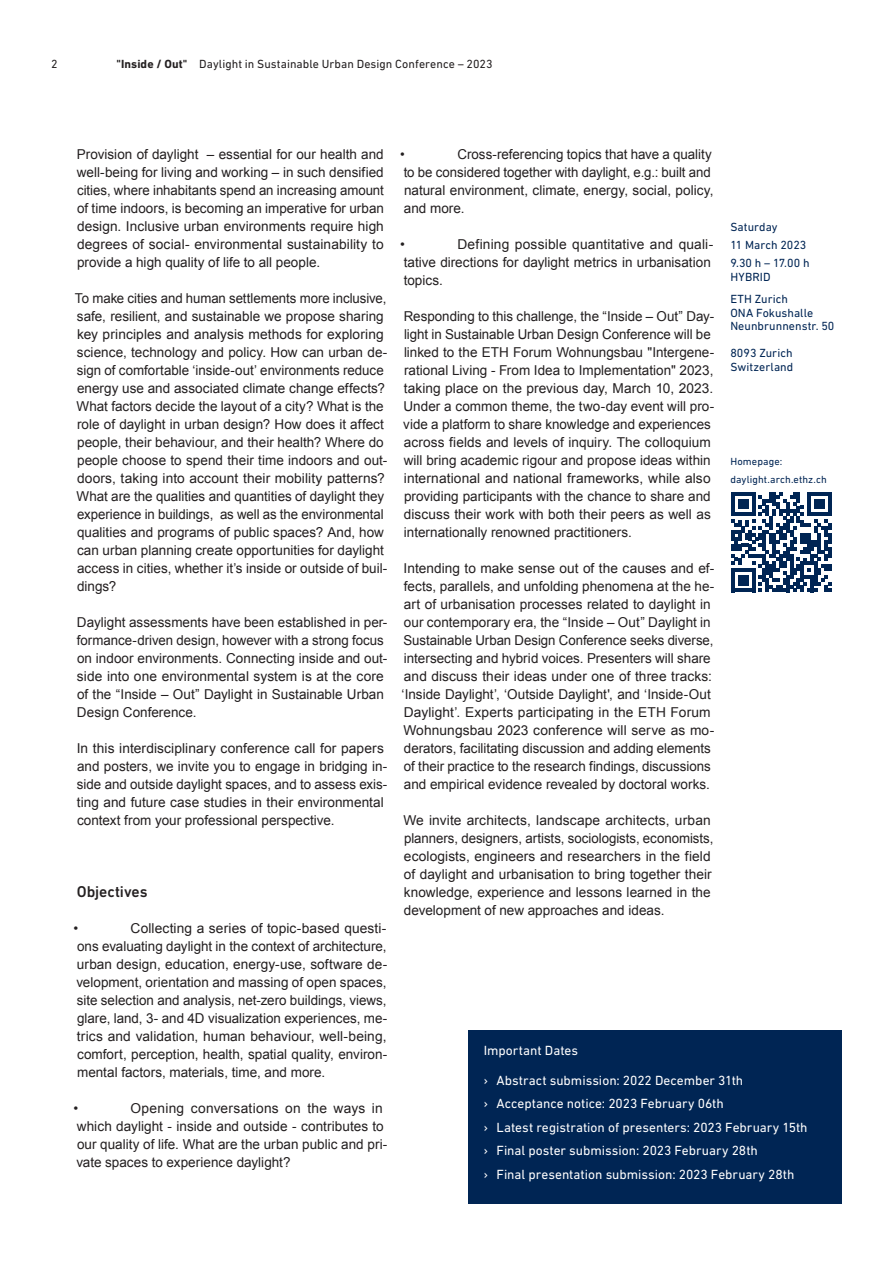
<style>
.page{position:relative;width:893px;height:1263px;background:#fff}
.page>*{position:absolute;margin:0;border:0;box-sizing:border-box;transform-origin:0 0}
.Zwischentitel_A4-M{font:500 15.9px "DIN Next W1 G";color:#231f20}
.Lauftext_Standard__B{font:13.65px/18px "Arial";color:#231f20}
.Infotext_S__DIN_Next{font:13.5px "DIN Next W1 G";color:#fff}
.Infotext_XS__DIN_Nex{font:12px/13.5px "DIN Next W1 G";letter-spacing:.005em;color:#002554}
.Infotext_S__DIN_Next-2{font:12px "DIN Next W1 G";letter-spacing:.005em;color:#231f20}
.Infotext_XS__DIN_Nex-2{font:10.5px "DIN Next W1 G";letter-spacing:.01em;color:#002554}
.s1{font-weight:700}
</style>
<div class="page">
<div style="left:469px;top:1030px;width:373px;height:173px;background:#002554"></div>
<svg style="left:731px;top:492px;width:100px;height:100px"></svg>
<p class="Infotext_S__DIN_Next-2" style="left:51px;top:57px;width:8px">2</p>
<p class="Infotext_S__DIN_Next-2" style="left:116px;top:57px;width:378px"><span class="s1">"Inside / Out"</span> Daylight in Sustainable Urban Design Conference – 2023</p>
<p class="Lauftext_Standard__B" style="left:77px;top:146px;width:309px;text-align:justify">Provision of daylight – essential for our health and well-being for living and working – in such densified cities, where inhabitants spend an increasing amount of time indoors, is becoming an imperative for urban design. Inclusive urban environments require high degrees of social- environmental sustainability to provide a high quality of life to all people.</p>
<p class="Lauftext_Standard__B" style="left:75px;top:290px;width:314px">To make cities and human settlements more inclusive, safe, resilient, and sustainable we propose sharing key principles and analysis methods for exploring science, technology and policy. How can urban de&shy;sign of comfortable ‘inside-out’ environments reduce energy use and associated climate change effects?<br>What factors decide the layout of a city? What is the role of daylight in urban design? How does it affect people, their behaviour, and their health? Where do people choose to spend their time indoors and out&shy;doors, taking into account their mobility patterns?<br>What are the qualities and quantities of daylight they experience in buildings, as well as the environmental qualities and programs of public spaces? And, how can urban planning create opportunities for daylight access in cities, whether it’s inside or outside of buil&shy;dings?</p>
<p class="Lauftext_Standard__B" style="left:77px;top:614px;width:312px">Daylight assessments have been established in per&shy;formance-driven design, however with a strong focus on indoor environments. Connecting inside and out&shy;side into one environmental system is at the core of the “Inside – Out” Daylight in Sustainable Urban Design Conference.</p>
<p class="Lauftext_Standard__B" style="left:77px;top:740px;width:312px">In this interdisciplinary conference call for papers and posters, we invite you to engage in bridging in&shy;side and outside daylight spaces, and to assess exis&shy;ting and future case studies in their environmental context from your professional perspective.</p>
<p class="Zwischentitel_A4-M" style="left:77px;top:883px;width:72px">Objectives</p>
<p class="Lauftext_Standard__B" style="left:73px;top:920px;width:6px">•</p>
<p class="Lauftext_Standard__B" style="left:76px;top:920px;width:313px;text-align:justify;text-indent:54px">Collecting a series of topic-based questi&shy;ons evaluating daylight in the context of architecture, urban design, education, energy-use, software de&shy;velopment, orientation and massing of open spaces, site selection and analysis, net-zero buildings, views, glare, land, 3- and 4D visualization experiences, me&shy;trics and validation, human behaviour, well-being, comfort, perception, health, spatial quality, environ&shy;mental factors, materials, time, and more.</p>
<p class="Lauftext_Standard__B" style="left:73px;top:1100px;width:6px">•</p>
<p class="Lauftext_Standard__B" style="left:76px;top:1100px;width:313px;text-indent:54px">Opening conversations on the ways in which daylight - inside and outside - contributes to our quality of life. What are the urban public and pri&shy;vate spaces to experience daylight?</p>
<p class="Lauftext_Standard__B" style="left:400px;top:146px;width:6px">•</p>
<p class="Lauftext_Standard__B" style="left:404px;top:146px;width:311px;text-indent:54px">Cross-referencing topics that have a quality to be considered together with daylight, e.g.: built and natural environment, climate, energy, social, policy, and more.</p>
<p class="Lauftext_Standard__B" style="left:400px;top:236px;width:6px">•</p>
<p class="Lauftext_Standard__B" style="left:404px;top:236px;width:311px;text-indent:54px">Defining possible quantitative and quali&shy;tative directions for daylight metrics in urbanisation topics.</p>
<p class="Lauftext_Standard__B" style="left:403px;top:308px;width:313px">Responding to this challenge, the “Inside – Out” Day&shy;light in Sustainable Urban Design Conference will be linked to the ETH Forum Wohnungsbau "Intergene&shy;rational Living - From Idea to Implementation" 2023, taking place on the previous day, March 10, 2023.<br>Under a common theme, the two-day event will pro&shy;vide a platform to share knowledge and experiences across fields and levels of inquiry. The colloquium will bring academic rigour and propose ideas within international and national frameworks, while also providing participants with the chance to share and discuss their work with both their peers as well as internationally renowned practitioners.</p>
<p class="Lauftext_Standard__B" style="left:402px;top:560px;width:314px">Intending to make sense out of the causes and ef&shy;fects, parallels, and unfolding phenomena at the he&shy;art of urbanisation processes related to daylight in our contemporary era, the “Inside – Out” Daylight in Sustainable Urban Design Conference seeks diverse, intersecting and hybrid voices. Presenters will share and discuss their ideas under one of three tracks: ‘Inside Daylight’, ‘Outside Daylight', and ‘Inside-Out Daylight’. Experts participating in the ETH Forum Wohnungsbau 2023 conference will serve as mo&shy;derators, facilitating discussion and adding elements of their practice to the research findings, discussions and empirical evidence revealed by doctoral works.</p>
<p class="Lauftext_Standard__B" style="left:403px;top:812px;width:311px">We invite architects, landscape architects, urban planners, designers, artists, sociologists, economists, ecologists, engineers and researchers in the field of daylight and urbanisation to bring together their knowledge, experience and lessons learned in the development of new approaches and ideas.</p>
<p class="Infotext_XS__DIN_Nex" style="left:730px;top:220px;width:49px">Saturday</p>
<p class="Infotext_XS__DIN_Nex" style="left:730px;top:238px;width:78px">11 March 2023</p>
<p class="Infotext_XS__DIN_Nex" style="left:730px;top:256px;width:81px">9.30 h – 17.00 h<br>HYBRID</p>
<p class="Infotext_XS__DIN_Nex" style="left:730px;top:292px;width:106px">ETH Zurich<br>ONA Fokushalle<br>Neunbrunnenstr. 50</p>
<p class="Infotext_XS__DIN_Nex" style="left:730px;top:346px;width:65px">8093 Zurich<br>Switzerland</p>
<p class="Infotext_XS__DIN_Nex-2" style="left:730px;top:456px;width:54px">Homepage:</p>
<p class="Infotext_XS__DIN_Nex-2" style="left:730px;top:474px;width:98px">daylight.arch.ethz.ch</p>
<p class="Infotext_S__DIN_Next" style="left:484px;top:1042px;width:96px">Important Dates</p>
<p class="Infotext_S__DIN_Next" style="left:484px;top:1072px;width:261px">› Abstract submission: 2022 December 31th</p>
<p class="Infotext_S__DIN_Next" style="left:484px;top:1096px;width:242px">› Acceptance notice: 2023 February 06th</p>
<p class="Infotext_S__DIN_Next" style="left:484px;top:1119px;width:325px">› Latest registration of presenters: 2023 February 15th</p>
<p class="Infotext_S__DIN_Next" style="left:484px;top:1143px;width:276px">› Final poster submission: 2023 February 28th</p>
<p class="Infotext_S__DIN_Next" style="left:484px;top:1166px;width:312px">› Final presentation submission: 2023 February 28th</p>
</div>
